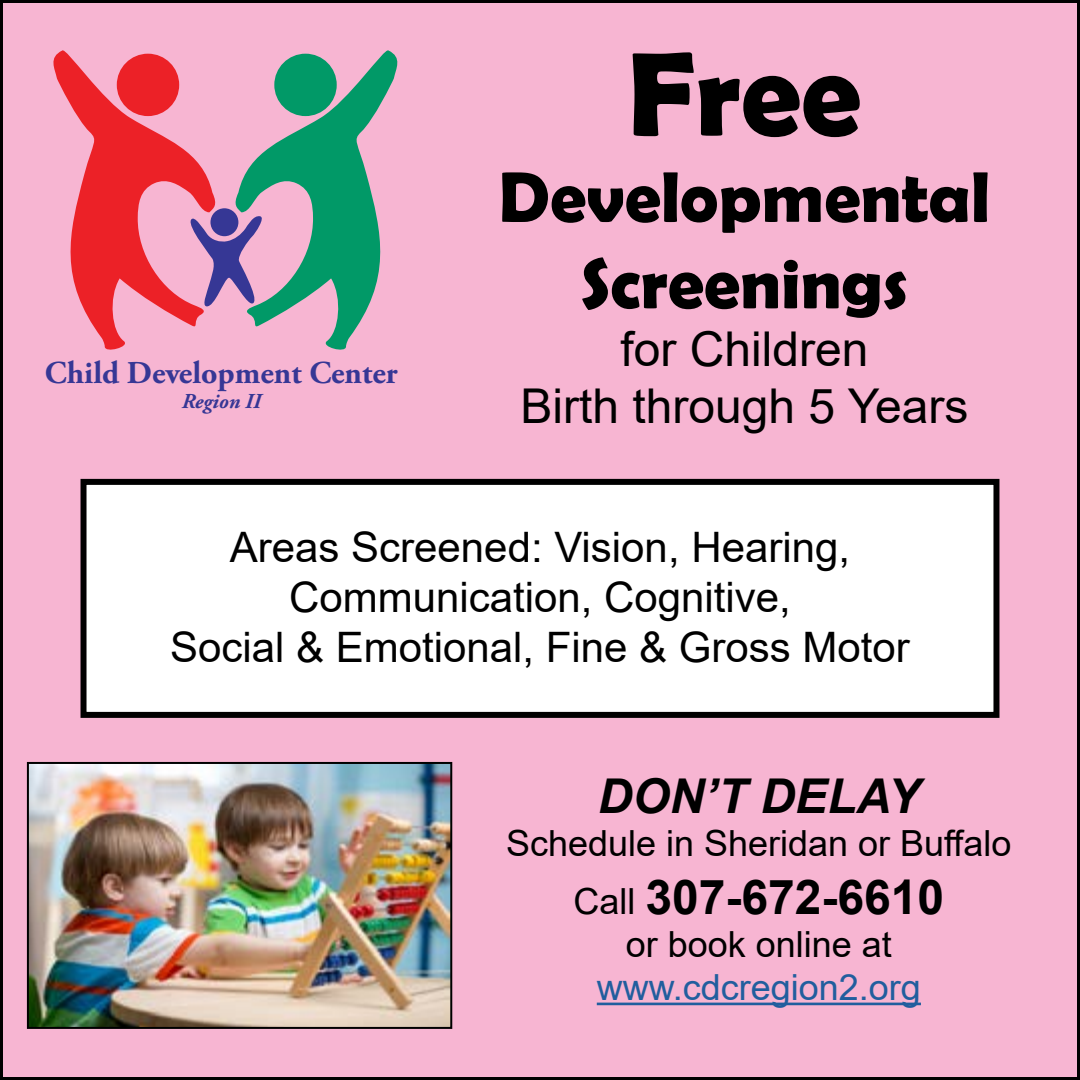
<style>
.page{position:relative;width:1080px;height:1080px;background:#f7b5d2}
.page>*{position:absolute;margin:0;border:0;box-sizing:border-box;transform-origin:0 0}
.t1{font:700 120px "Berlin Sans FB Demi";color:#000}
.t2{font:700 72px/86.4px "Berlin Sans FB Demi";color:#000;text-align:center}
.t3{font:48px/57.6px "Arial";color:#000;text-align:center}
.t4{font:700 48px "Arial";color:#000}
.t5{font:italic 700 48px "Arial";color:#000}
.t6{font:42px/50.4px "Arial";color:#000;text-align:center}
.t7{font:36px "Arial";color:#000}
.t8{font:36px "Arial";color:#215e9e}
.t9{font:700 31.8px "Adobe Garamond Pro";color:#363795}
.t10{font:italic 700 21.2px "Adobe Garamond Pro";color:#363795}
.s1{font-weight:400;font-size:36px}
</style>
<div class="page">
<img style="left:30px;top:765px;width:419px;height:261px">
<div style="left:27px;top:762px;width:425px;height:267px;border:2px solid #000"></div>
<svg style="left:232px;top:47px;width:171px;height:307px;fill:#f7b5d2"></svg>
<svg style="left:48px;top:47px;width:170px;height:307px;fill:#f7b5d2"></svg>
<div style="left:117px;top:54px;width:62px;height:62px;background:#ec2127;border-radius:50%"></div>
<div style="left:274px;top:54px;width:63px;height:62px;background:#019967;border-radius:50%"></div>
<div style="left:210px;top:208px;width:28px;height:28px;background:#363795;border-radius:50%"></div>
<svg style="left:187px;top:214px;width:79px;height:95px"></svg>
<hr style="left:597px;top:1003px;width:324px;height:2px;background:#215e9e">
<div style="left:84px;top:482px;width:912px;height:233px;background:#fff"></div>
<div style="left:81px;top:479px;width:918px;height:239px;border:6px solid #000"></div>
<p class="t9" style="left:45px;top:354px;width:354px">Child Development Center</p>
<p class="t10" style="left:182px;top:389px;width:81px">Region II</p>
<h1 class="t1" style="left:628px;top:25px;width:235px">Free</h1>
<h2 class="t2" style="left:499px;top:153px;width:493px">Developmental<br>Screenings</h2>
<p class="t3" style="left:520px;top:320px;width:450px">for Children<br>Birth through 5 Years</p>
<p class="t6" style="left:170px;top:521px;width:741px">Areas Screened: Vision, Hearing,<br>Communication, Cognitive,<br>Social &amp; Emotional, Fine &amp; Gross Motor</p>
<p class="t5" style="left:598px;top:764px;width:323px">DON’T DELAY</p>
<p class="t7" style="left:506px;top:819px;width:507px">Schedule in Sheridan or Buffalo</p>
<p class="t4" style="left:573px;top:863px;width:372px"><span class="s1">Call</span> 307-672-6610</p>
<p class="t7" style="left:626px;top:919px;width:268px">or book online at</p>
<p class="t8" style="left:597px;top:963px;width:326px">www.cdcregion2.org</p>
</div>
